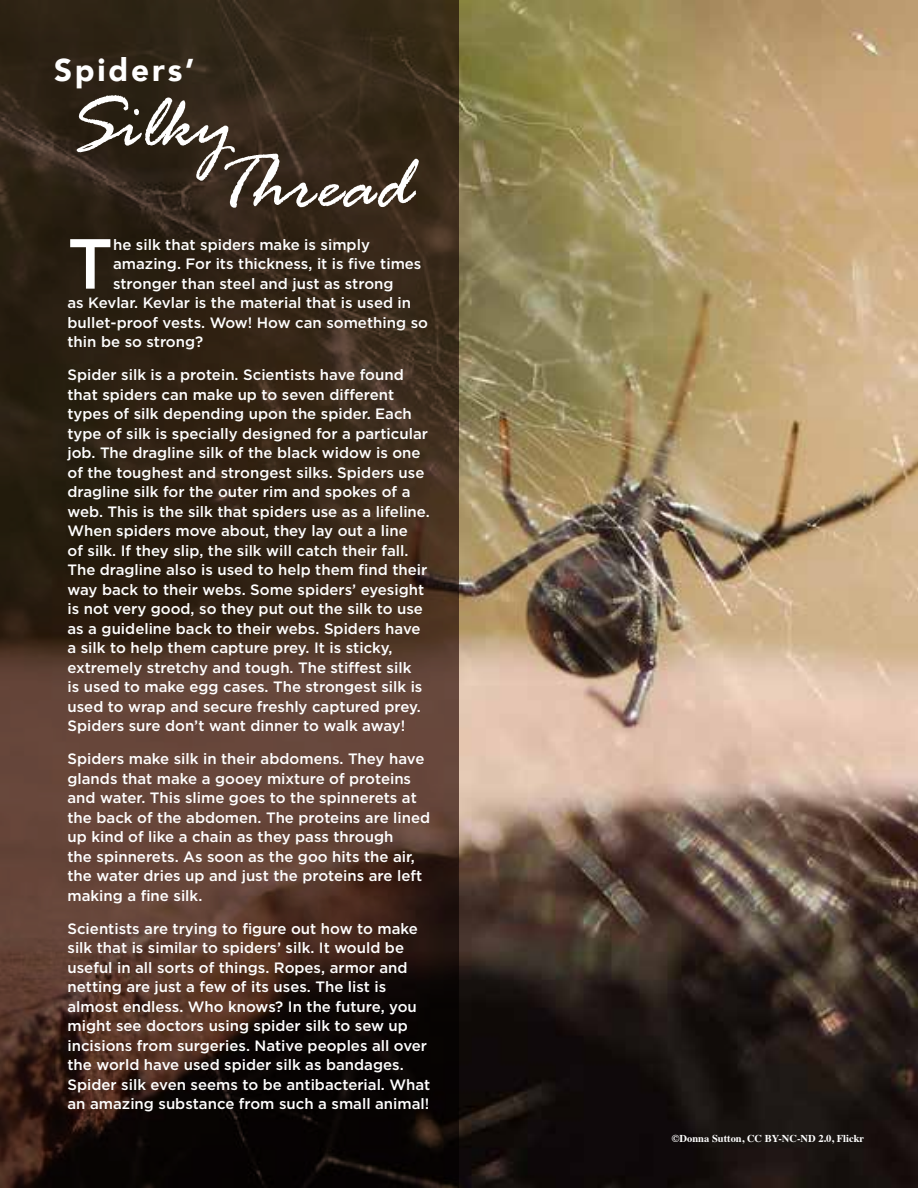
<style>
.page{position:relative;width:918px;height:1188px;background:#fff}
.page>*{position:absolute;margin:0;border:0;box-sizing:border-box;transform-origin:0 0}
.t1{font:italic 79.5px/60.6px "Rage";color:#fff}
.t2{font:500 70.65px "Gotham";color:#fff}
.t3{font:900 31.5px "Avenir";letter-spacing:.09em;color:#fff}
.t4{font:500 15px/19.5px "Gotham";color:#fff}
.t5{font:700 10.5px "Times";color:#fff}
</style>
<div class="page">
<img style="left:459px;top:0;width:459px;height:1188px">
<svg style="left:0;top:0;width:459px;height:1188px;background:#3b291d"></svg>
<h3 class="t3" style="left:54px;top:43px;width:142px">Spiders’</h3>
<h1 class="t1" style="left:214px;top:101px;width:200px;text-indent:-147px">Silky<br>Thread</h1>
<h2 class="t2" style="left:68px;top:217px;width:47px">T</h2>
<p class="t4" style="left:113px;top:234px;width:258px">he silk that spiders make is simply</p>
<p class="t4" style="left:113px;top:254px;width:310px">amazing. For its thickness, it is five times</p>
<p class="t4" style="left:113px;top:273px;width:282px">stronger than steel and just as strong</p>
<p class="t4" style="left:67px;top:293px;width:345px">as Kevlar. Kevlar is the material that is used in</p>
<p class="t4" style="left:67px;top:312px;width:362px">bullet-proof vests. Wow! How can something so</p>
<p class="t4" style="left:67px;top:332px;width:137px">thin be so strong?</p>
<p class="t4" style="left:67px;top:365px;width:364px">Spider silk is a protein. Scientists have found that spiders can make up to seven different types of silk depending upon the spider. Each type of silk is specially designed for a particular job. The dragline silk of the black widow is one of the toughest and strongest silks. Spiders use dragline silk for the outer rim and spokes of a web. This is the silk that spiders use as a lifeline.<br>When spiders move about, they lay out a line<br>of silk. If they slip, the silk will catch their fall.<br>The dragline also is used to help them find their way back to their webs. Some spiders’ eyesight is not very good, so they put out the silk to use as a guideline back to their webs. Spiders have a silk to help them capture prey. It is sticky, extremely stretchy and tough. The stiffest silk<br>is used to make egg cases. The strongest silk is used to wrap and secure freshly captured prey.<br>Spiders sure don’t want dinner to walk away!</p>
<p class="t4" style="left:67px;top:749px;width:364px">Spiders make silk in their abdomens. They have glands that make a gooey mixture of proteins and water. This slime goes to the spinnerets at the back of the abdomen. The proteins are lined up kind of like a chain as they pass through<br>the spinnerets. As soon as the goo hits the air, the water dries up and just the proteins are left making a fine silk.</p>
<p class="t4" style="left:67px;top:918px;width:364px">Scientists are trying to figure out how to make silk that is similar to spiders’ silk. It would be useful in all sorts of things. Ropes, armor and netting are just a few of its uses. The list is almost endless. Who knows? In the future, you might see doctors using spider silk to sew up incisions from surgeries. Native peoples all over the world have used spider silk as bandages.<br>Spider silk even seems to be antibacterial. What an amazing substance from such a small animal!</p>
<p class="t5" style="left:672px;top:1128px;width:194px">©Donna Sutton, CC BY-NC-ND 2.0, Flickr</p>
</div>
